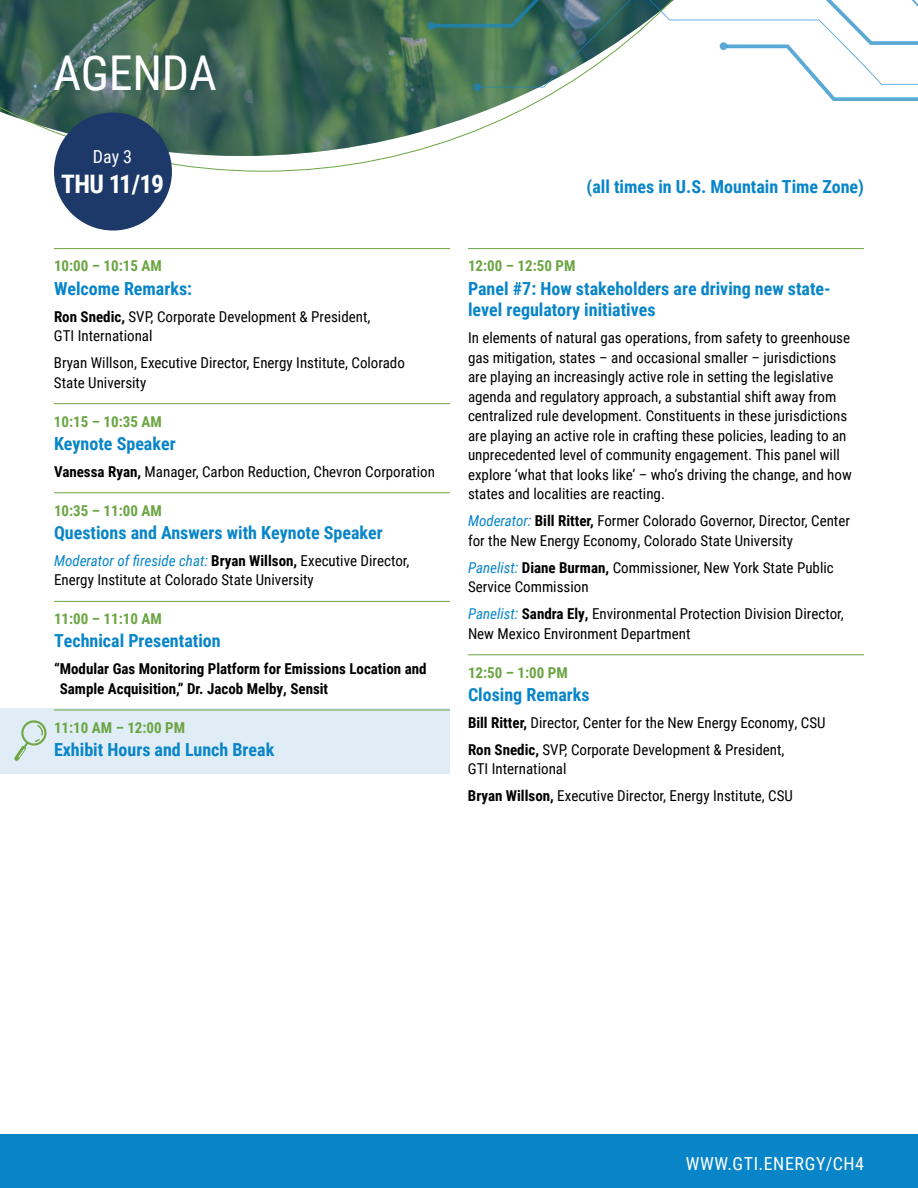
<style>
.page{position:relative;width:918px;height:1188px;background:#fff}
.page>*{position:absolute;margin:0;border:0;box-sizing:border-box;transform-origin:0 0}
.t1{font:48px "Roboto Condensed";letter-spacing:-.005em;color:#fff}
.t2{font:700 25.5px "Roboto Condensed";letter-spacing:-.04em;color:#fff}
.t3{font:700 18px/21.6px "Roboto Condensed";color:#0885c8}
.t4{font:18px "Roboto Condensed";letter-spacing:.035em;color:#fff}
.t5{font:15px/19.5px "Roboto Condensed";color:#000}
.t6{font:700 15px "Roboto Condensed";color:#6ba543}
.t7{font:700 15px/19.5px "Roboto Condensed";color:#000}
.s1{font-weight:700}
.s2{font-style:italic;color:#0885c8}
</style>
<div class="page">
<div style="left:0;top:1134px;width:918px;height:54px;background:#0885c8"></div>
<div style="left:0;top:709px;width:450px;height:65px;background:#e0edf7"></div>
<svg style="left:14px;top:720px;width:33px;height:41px"></svg>
<svg style="left:838px;top:0;width:80px;height:101px"></svg>
<svg style="left:0;top:0;width:838px;height:172px"></svg>
<div style="left:54px;top:113px;width:118px;height:118px;background:#1c3969;border-radius:50%"></div>
<hr style="left:54px;top:248px;width:396px;height:1px;background:#6ba543">
<hr style="left:54px;top:403px;width:396px;height:1px;background:#6ba543">
<hr style="left:54px;top:492px;width:396px;height:1px;background:#6ba543">
<hr style="left:54px;top:601px;width:396px;height:1px;background:#6ba543">
<hr style="left:54px;top:710px;width:396px;height:1px;background:#6ba543">
<hr style="left:468px;top:248px;width:396px;height:1px;background:#6ba543">
<hr style="left:468px;top:654px;width:396px;height:1px;background:#6ba543">
<h1 class="t1" style="left:53px;top:39px;width:165px">AGENDA</h1>
<p class="t4" style="left:93px;top:144px;width:41px">Day 3</p>
<h2 class="t2" style="left:61px;top:166px;width:104px">THU 11/19</h2>
<p class="t6" style="left:54px;top:256px;width:109px">10:00 – 10:15 AM</p>
<p class="t3" style="left:54px;top:277px;width:140px">Welcome Remarks:</p>
<p class="t5" style="left:54px;top:306px;width:318px"><span class="s1">Ron Snedic,</span> SVP, Corporate Development &amp; President,<br>GTI International</p>
<p class="t5" style="left:54px;top:352px;width:352px">Bryan Willson, Executive Director, Energy Institute, Colorado<br>State University</p>
<p class="t6" style="left:54px;top:411px;width:109px">10:15 – 10:35 AM</p>
<p class="t3" style="left:54px;top:432px;width:123px">Keynote Speaker</p>
<p class="t5" style="left:54px;top:461px;width:382px"><span class="s1">Vanessa Ryan,</span> Manager, Carbon Reduction, Chevron Corporation</p>
<p class="t6" style="left:54px;top:500px;width:109px">10:35 – 11:00 AM</p>
<p class="t3" style="left:54px;top:521px;width:330px">Questions and Answers with Keynote Speaker</p>
<p class="t5" style="left:54px;top:550px;width:357px"><span class="s2">Moderator of fireside chat:</span> <span class="s1">Bryan Willson,</span> Executive Director,<br>Energy Institute at Colorado State University</p>
<p class="t6" style="left:54px;top:608px;width:109px">11:00 – 11:10 AM</p>
<p class="t3" style="left:54px;top:630px;width:168px">Technical Presentation</p>
<p class="t7" style="left:60px;top:659px;width:368px;text-indent:-6px">“Modular Gas Monitoring Platform for Emissions Location and<br>Sample Acquisition,” Dr. Jacob Melby, Sensit</p>
<p class="t6" style="left:54px;top:717px;width:133px">11:10 AM – 12:00 PM</p>
<p class="t3" style="left:54px;top:738px;width:222px">Exhibit Hours and Lunch Break</p>
<p class="t3" style="left:587px;top:175px;width:279px">(all times in U.S. Mountain Time Zone)</p>
<p class="t6" style="left:468px;top:256px;width:109px">12:00 – 12:50 PM</p>
<p class="t3" style="left:468px;top:277px;width:364px">Panel #7: How stakeholders are driving new state&shy;level regulatory initiatives</p>
<p class="t5" style="left:468px;top:328px;width:385px">In elements of natural gas operations, from safety to greenhouse gas mitigation, states – and occasional smaller – jurisdictions are playing an increasingly active role in setting the legislative agenda and regulatory approach, a substantial shift away from centralized rule development. Constituents in these jurisdictions are playing an active role in crafting these policies, leading to an unprecedented level of community engagement. This panel will explore ‘what that looks like’ – who’s driving the change, and how states and localities are reacting.</p>
<p class="t5" style="left:468px;top:511px;width:383px"><span class="s2">Moderator:</span> <span class="s1">Bill Ritter,</span> Former Colorado Governor, Director, Center for the New Energy Economy, Colorado State University</p>
<p class="t5" style="left:468px;top:557px;width:367px"><span class="s2">Panelist:</span> <span class="s1">Diane Burman,</span> Commissioner, New York State Public<br>Service Commission</p>
<p class="t5" style="left:468px;top:604px;width:377px"><span class="s2">Panelist:</span> <span class="s1">Sandra Ely,</span> Environmental Protection Division Director,<br>New Mexico Environment Department</p>
<p class="t6" style="left:468px;top:662px;width:101px">12:50 – 1:00 PM</p>
<p class="t3" style="left:468px;top:683px;width:123px">Closing Remarks</p>
<p class="t5" style="left:468px;top:708px;width:359px;line-height:27px"><span class="s1">Bill Ritter,</span> Director, Center for the New Energy Economy, CSU<br><span class="s1">Ron Snedic,</span> SVP, Corporate Development &amp; President,</p>
<p class="t5" style="left:468px;top:755px;width:326px;line-height:27px">GTI International<br><span class="s1">Bryan Willson,</span> Executive Director, Energy Institute, CSU</p>
<p class="t4" style="left:686px;top:1151px;width:180px">WWW.GTI.ENERGY/CH4</p>
</div>
